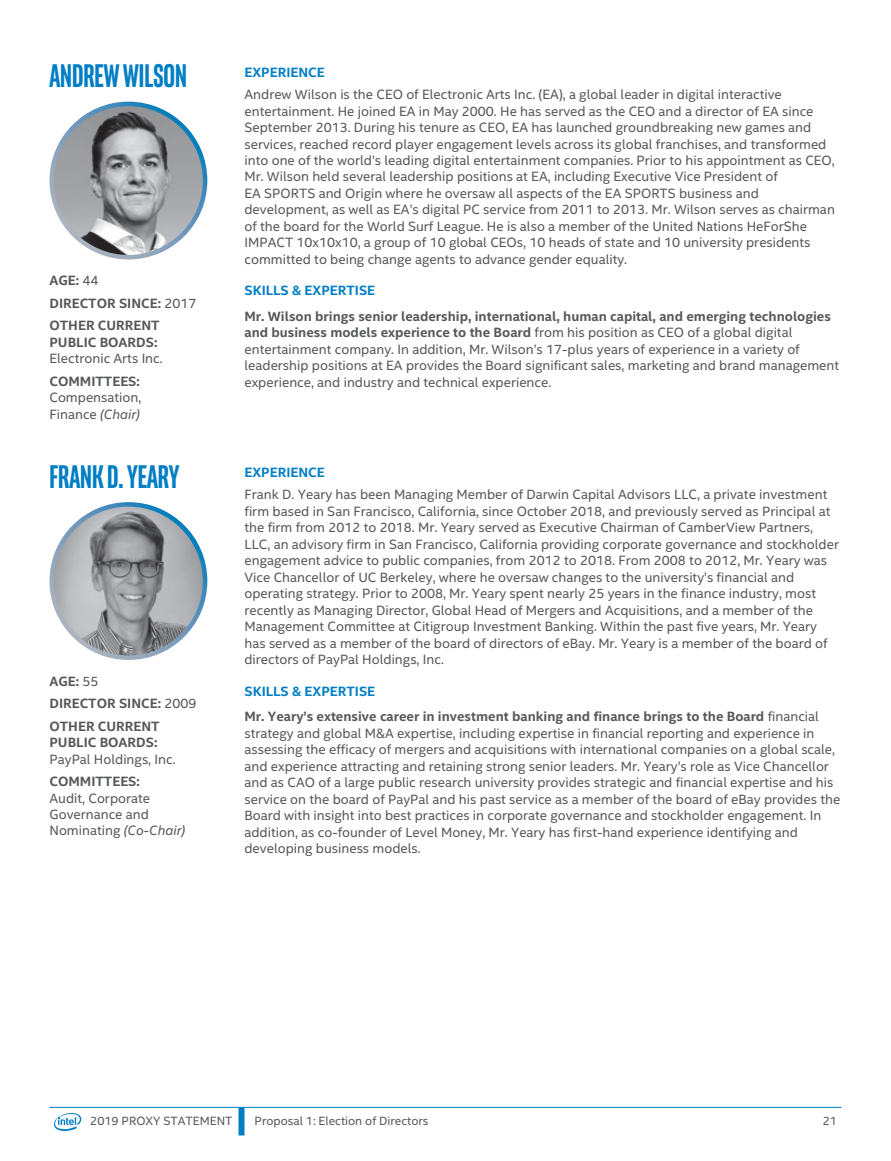
<style>
.page{position:relative;width:891px;height:1161px;background:#fff}
.page>*{position:absolute;margin:0;border:0;box-sizing:border-box;transform-origin:0 0}
.t1{font:700 33px "Intel Clear Pro";color:#007ec5}
.t2{font:13.5px/16.5px "Intel Clear";color:#57585a}
.t3{font:700 13.5px/22.5px "Intel Clear";color:#57585a}
.t4{font:700 13.5px "Intel Clear";color:#007ec5}
.t5{font:12px "Intel Clear";color:#57585a}
.s1{font-weight:400}
.s2{font-style:italic}
.s3{font-weight:700}
.s4{color:#007ec5}
</style>
<div class="page">
<svg style="left:50px;top:102px;width:157px;height:158px"></svg>
<svg style="left:50px;top:502px;width:157px;height:158px"></svg>
<div style="left:238px;top:1110px;width:6px;height:22px;background:#007ec5"></div>
<hr style="left:50px;top:1107px;width:791px;height:1px;background:#007ec5">
<svg style="left:54px;top:1113px;width:27px;height:18px"></svg>
<h1 class="t1" style="left:50px;top:56px;width:139px">ANDREW WILSON</h1>
<p class="t3" style="left:50px;top:270px;width:148px">AGE: <span class="s1">44<br></span>DIRECTOR SINCE: <span class="s1">2017<br></span>OTHER CURRENT</p>
<p class="t3" style="left:50px;top:332px;width:109px">PUBLIC BOARDS:</p>
<p class="t2" style="left:50px;top:351px;width:115px">Electronic Arts Inc.</p>
<p class="t3" style="left:50px;top:371px;width:92px">COMMITTEES:</p>
<p class="t2" style="left:50px;top:390px;width:93px">Compensation,<br>Finance <span class="s2">(Chair)</span></p>
<h1 class="t1" style="left:50px;top:457px;width:132px">FRANKD.YEARY</h1>
<p class="t3" style="left:50px;top:671px;width:148px">AGE: <span class="s1">55<br></span>DIRECTOR SINCE: <span class="s1">2009<br></span>OTHER CURRENT</p>
<p class="t3" style="left:50px;top:732px;width:109px">PUBLIC BOARDS:</p>
<p class="t2" style="left:50px;top:752px;width:128px">PayPal Holdings, Inc.</p>
<p class="t3" style="left:50px;top:771px;width:92px">COMMITTEES:</p>
<p class="t2" style="left:50px;top:791px;width:137px">Audit, Corporate<br>Governance and<br>Nominating <span class="s2">(Co-Chair)</span></p>
<p class="t4" style="left:244px;top:67px;width:82px">EXPERIENCE</p>
<p class="t2" style="left:244px;top:87px;width:592px">Andrew Wilson is the CEO of Electronic Arts Inc. (EA), a global leader in digital interactive entertainment. He joined EA in May 2000. He has served as the CEO and a director of EA since September 2013. During his tenure as CEO, EA has launched groundbreaking new games and services, reached record player engagement levels across its global franchises, and transformed into one of the world’s leading digital entertainment companies. Prior to his appointment as CEO, Mr. Wilson held several leadership positions at EA, including Executive Vice President of<br>EA SPORTS and Origin where he oversaw all aspects of the EA SPORTS business and development, as well as EA’s digital PC service from 2011 to 2013. Mr. Wilson serves as chairman of the board for the World Surf League. He is also a member of the United Nations HeForShe IMPACT 10x10x10, a group of 10 global CEOs, 10 heads of state and 10 university presidents committed to being change agents to advance gender equality.</p>
<p class="t4" style="left:244px;top:286px;width:132px">SKILLS &amp; EXPERTISE</p>
<p class="t2" style="left:244px;top:309px;width:596px"><span class="s3">Mr. Wilson brings senior leadership, international, human capital, and emerging technologies and business models experience to the Board</span> from his position as CEO of a global digital entertainment company. In addition, Mr. Wilson’s 17-plus years of experience in a variety of leadership positions at EA provides the Board significant sales, marketing and brand management experience, and industry and technical experience.</p>
<p class="t4" style="left:245px;top:467px;width:82px">EXPERIENCE</p>
<p class="t2" style="left:245px;top:488px;width:596px">Frank D. Yeary has been Managing Member of Darwin Capital Advisors LLC, a private investment firm based in San Francisco, California, since October 2018, and previously served as Principal at the firm from 2012 to 2018. Mr. Yeary served as Executive Chairman of CamberView Partners, LLC, an advisory firm in San Francisco, California providing corporate governance and stockholder engagement advice to public companies, from 2012 to 2018. From 2008 to 2012, Mr. Yeary was Vice Chancellor of UC Berkeley, where he oversaw changes to the university’s financial and operating strategy. Prior to 2008, Mr. Yeary spent nearly 25 years in the finance industry, most recently as Managing Director, Global Head of Mergers and Acquisitions, and a member of the Management Committee at Citigroup Investment Banking. Within the past five years, Mr. Yeary has served as a member of the board of directors of eBay. Mr. Yeary is a member of the board of directors of PayPal Holdings, Inc.</p>
<p class="t3" style="left:245px;top:680px;width:576px;line-height:25.5px"><span class="s4">SKILLS &amp; EXPERTISE<br></span>Mr. Yeary’s extensive career in investment banking and finance brings to the Board <span class="s1">financial</span></p>
<p class="t2" style="left:245px;top:726px;width:597px">strategy and global M&amp;A expertise, including expertise in financial reporting and experience in assessing the efficacy of mergers and acquisitions with international companies on a global scale, and experience attracting and retaining strong senior leaders. Mr. Yeary’s role as Vice Chancellor and as CAO of a large public research university provides strategic and financial expertise and his service on the board of PayPal and his past service as a member of the board of eBay provides the Board with insight into best practices in corporate governance and stockholder engagement. In addition, as co-founder of Level Money, Mr. Yeary has first-hand experience identifying and developing business models.</p>
<p class="t5" style="left:90px;top:1116px;width:144px">2019 PROXY STATEMENT</p>
<p class="t5" style="left:255px;top:1116px;width:175px">Proposal 1: Election of Directors</p>
<p class="t5" style="left:823px;top:1116px;width:16px">21</p>
</div>
